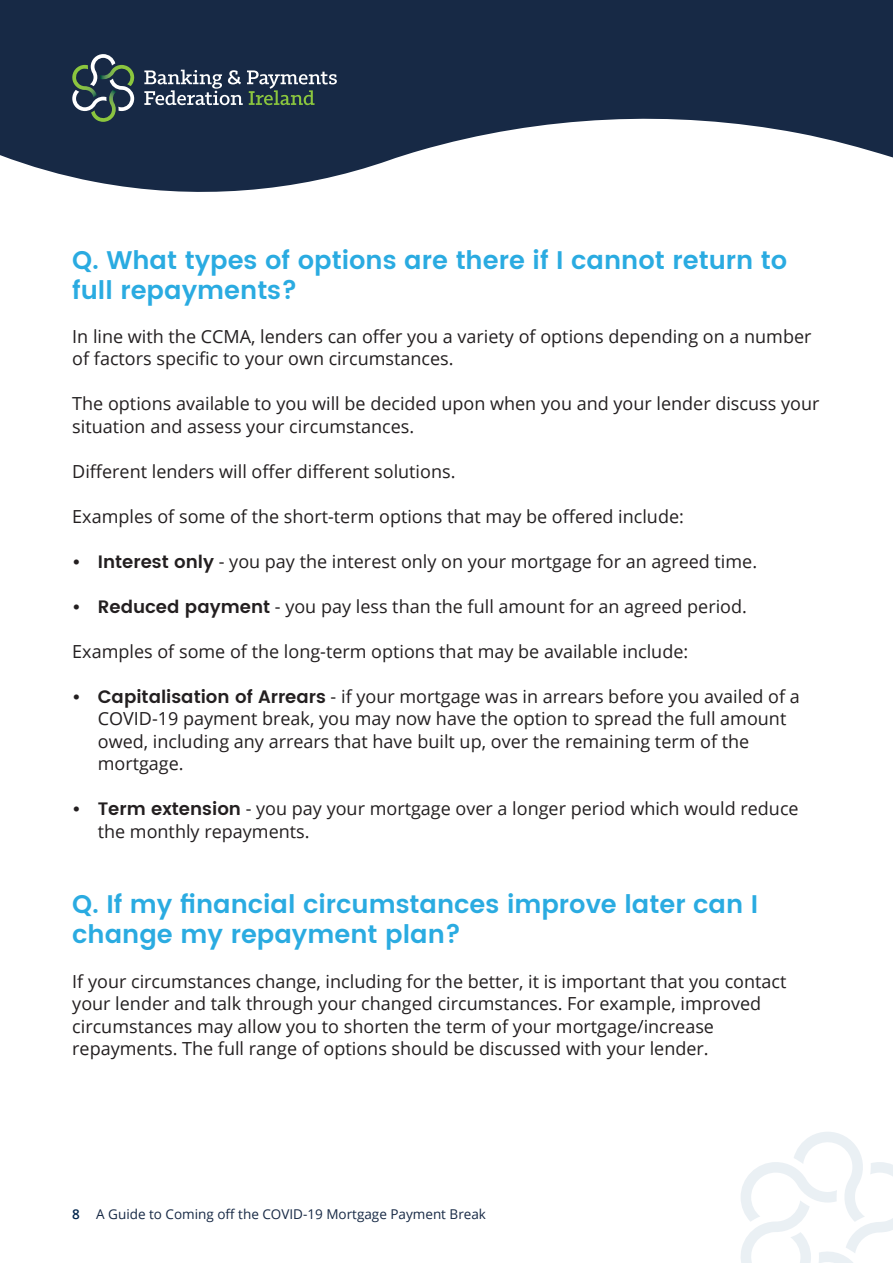
<style>
.page{position:relative;width:893px;height:1263px;background:#fff}
.page>*{position:absolute;margin:0;border:0;box-sizing:border-box;transform-origin:0 0}
.t1{font:600 25.5px/30px "Poppins";color:#2aabe1}
.t2{font:18px/22.5px "Open Sans";color:#231f20}
.t3{font:13.5px "Open Sans";color:#172945}
.s1{font-family:"Poppins";font-weight:600}
.s2{font-weight:600;color:#00254c}
</style>
<div class="page">
<svg style="left:741px;top:1132px;width:152px;height:131px"></svg>
<svg style="left:0;top:0;width:893px;height:192px;fill:#172945"></svg>
<svg style="left:144px;top:70px;width:193px;height:35px;background:#4e5f6c"></svg>
<svg style="left:72px;top:54px;width:64px;height:68px;background:#42575d"></svg>
<p class="t1" style="left:72px;top:246px;width:717px">Q. What types of options are there if I cannot return to full repayments?</p>
<p class="t2" style="left:72px;top:324px;width:741px">In line with the CCMA, lenders can offer you a variety of options depending on a number of factors specific to your own circumstances.</p>
<p class="t2" style="left:72px;top:392px;width:749px">The options available to you will be decided upon when you and your lender discuss your situation and assess your circumstances.</p>
<p class="t2" style="left:72px;top:459px;width:385px">Different lenders will offer different solutions.</p>
<p class="t2" style="left:72px;top:504px;width:613px">Examples of some of the short-term options that may be offered include:</p>
<p class="t2" style="left:72px;top:549px;width:686px"><span class="s1">• Interest only</span> - you pay the interest only on your mortgage for an agreed time.</p>
<p class="t2" style="left:72px;top:594px;width:676px"><span class="s1">• Reduced payment</span> - you pay less than the full amount for an agreed period.</p>
<p class="t2" style="left:72px;top:639px;width:617px">Examples of some of the long-term options that may be available include:</p>
<p class="t2" style="left:98px;top:684px;width:703px;text-indent:-26px"><span class="s1">• Capitalisation of Arrears</span> - if your mortgage was in arrears before you availed of a COVID-19 payment break, you may now have the option to spread the full amount owed, including any arrears that have built up, over the remaining term of the mortgage.</p>
<p class="t2" style="left:98px;top:797px;width:702px;text-indent:-26px"><span class="s1">• Term extension</span> - you pay your mortgage over a longer period which would reduce the monthly repayments.</p>
<p class="t1" style="left:72px;top:890px;width:688px">Q. If my financial circumstances improve later can I change my repayment plan?</p>
<p class="t2" style="left:72px;top:969px;width:716px">If your circumstances change, including for the better, it is important that you contact your lender and talk through your changed circumstances. For example, improved circumstances may allow you to shorten the term of your mortgage/increase repayments. The full range of options should be discussed with your lender.</p>
<p class="t3" style="left:72px;top:1205px;width:415px"><span class="s2">8</span> A Guide to Coming off the COVID-19 Mortgage Payment Break</p>
</div>
